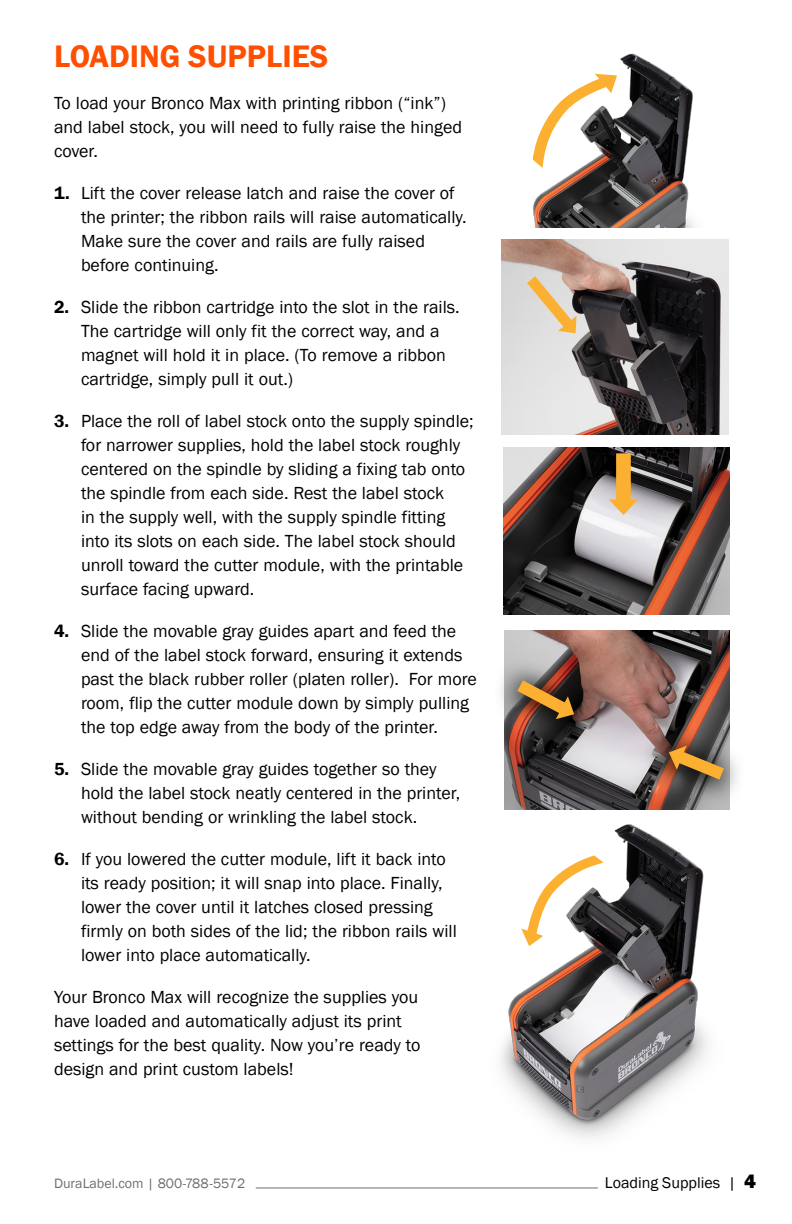
<style>
.page{position:relative;width:792px;height:1224px;background:#fff}
.page>*{position:absolute;margin:0;border:0;box-sizing:border-box;transform-origin:0 0}
.Chapter_Head{font:600 32px "Franklin Gothic";color:#ff4f00}
.Body{font:18px/24px "Franklin Gothic";color:#000}
.t1{font:16px "Franklin Gothic";color:#000}
.t2{font:14px "Franklin Gothic";color:#6d6e71}
.s1{font-weight:600}
.s2{font-weight:800;font-size:20px}
</style>
<div class="page">
<hr style="left:256px;top:1188px;width:342px;height:1px;background:#6d6e71">
<img style="left:500px;top:824px;width:208px;height:314px">
<svg style="left:521px;top:855px;width:82px;height:91px"></svg>
<img style="left:503px;top:448px;width:227px;height:166px">
<div style="left:616px;top:453px;width:15px;height:52px;background:#fbb031"></div>
<svg style="left:609px;top:499px;width:29px;height:16px"></svg>
<img style="left:504px;top:630px;width:226px;height:180px">
<svg style="left:501px;top:659px;width:97px;height:87px;background:#836b67"></svg>
<svg style="left:504px;top:669px;width:78px;height:57px;background:#7a5b42"></svg>
<svg style="left:643px;top:724px;width:95px;height:82px;background:#89736e"></svg>
<svg style="left:662px;top:740px;width:75px;height:50px;background:#90755a"></svg>
<img style="left:532px;top:53px;width:163px;height:175px">
<svg style="left:533px;top:74px;width:84px;height:94px"></svg>
<img style="left:502px;top:239px;width:227px;height:195px">
<svg style="left:516px;top:265px;width:69px;height:76px;background:#d2c2ae"></svg>
<p class="Chapter_Head" style="left:54px;top:37px;width:276px">LOADING SUPPLIES</p>
<p class="Body" style="left:54px;top:92px;width:410px">To load your Bronco Max with printing ribbon (“ink”) and label stock, you will need to fully raise the hinged cover.</p>
<p class="Body" style="left:81px;top:182px;width:387px;text-indent:-27px"><span class="s1">1.</span> Lift the cover release latch and raise the cover of the printer; the ribbon rails will raise automatically.<br>Make sure the cover and rails are fully raised before continuing.</p>
<p class="Body" style="left:81px;top:296px;width:380px;text-indent:-27px"><span class="s1">2.</span> Slide the ribbon cartridge into the slot in the rails.<br>The cartridge will only fit the correct way, and a magnet will hold it in place. (To remove a ribbon cartridge, simply pull it out.)</p>
<p class="Body" style="left:81px;top:410px;width:394px;text-indent:-27px"><span class="s1">3.</span> Place the roll of label stock onto the supply spindle; for narrower supplies, hold the label stock roughly centered on the spindle by sliding a fixing tab onto the spindle from each side. Rest the label stock<br>in the supply well, with the supply spindle fitting into its slots on each side. The label stock should unroll toward the cutter module, with the printable surface facing upward.</p>
<p class="Body" style="left:81px;top:620px;width:398px;text-indent:-27px"><span class="s1">4.</span> Slide the movable gray guides apart and feed the end of the label stock forward, ensuring it extends past the black rubber roller (platen roller). For more room, flip the cutter module down by simply pulling the top edge away from the body of the printer.</p>
<p class="Body" style="left:81px;top:758px;width:381px;text-indent:-27px"><span class="s1">5.</span> Slide the movable gray guides together so they hold the label stock neatly centered in the printer, without bending or wrinkling the label stock.</p>
<p class="Body" style="left:81px;top:848px;width:377px;text-indent:-27px"><span class="s1">6.</span> If you lowered the cutter module, lift it back into its ready position; it will snap into place. Finally, lower the cover until it latches closed pressing firmly on both sides of the lid; the ribbon rails will lower into place automatically.</p>
<p class="Body" style="left:54px;top:986px;width:368px">Your Bronco Max will recognize the supplies you have loaded and automatically adjust its print settings for the best quality. Now you’re ready to design and print custom labels!</p>
<p class="t2" style="left:54px;top:1175px;width:193px">DuraLabel.com | 800-788-5572</p>
<p class="t1" style="left:605px;top:1173px;width:153px">Loading Supplies | <span class="s2">4</span></p>
</div>
